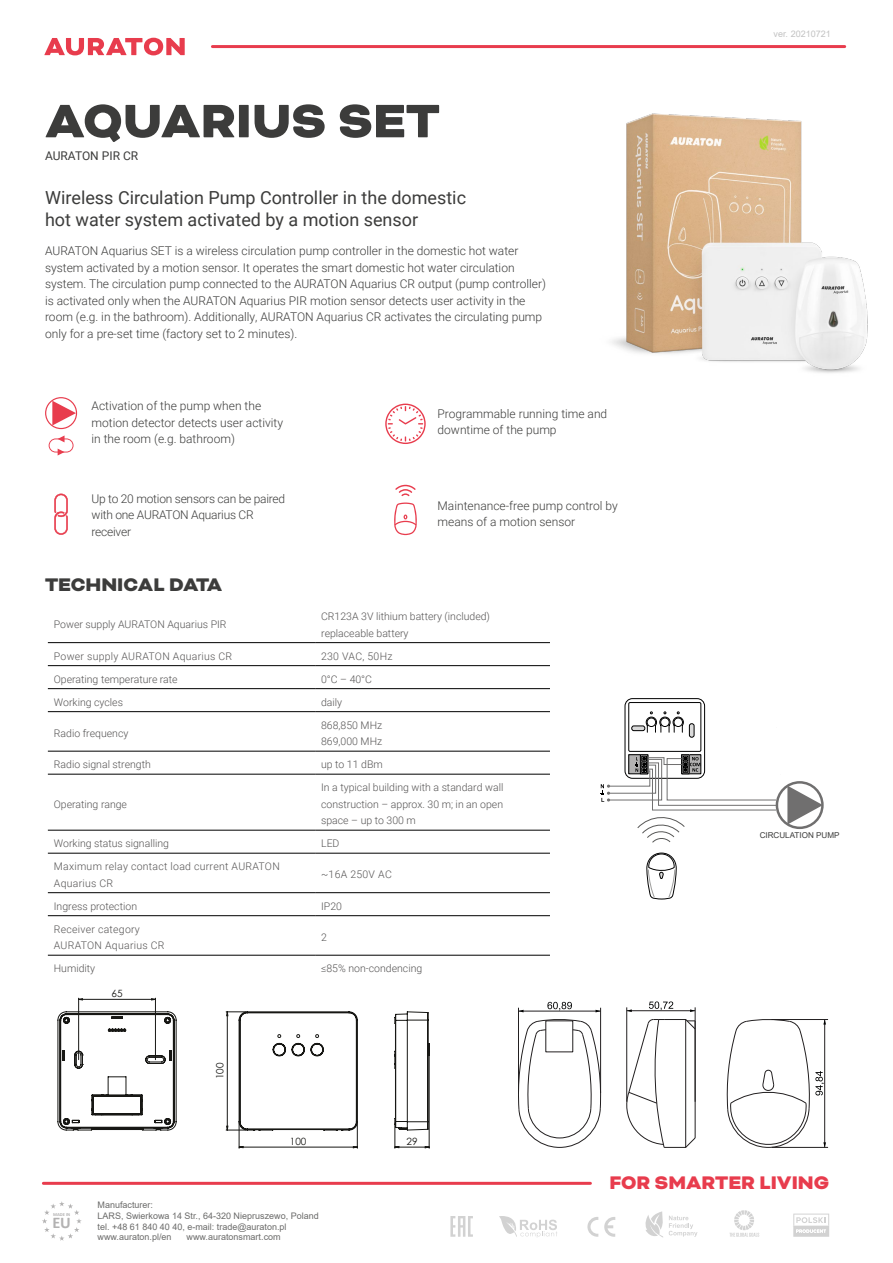
<style>
.page{position:relative;width:893px;height:1263px;background:#fff}
.page>*{position:absolute;margin:0;border:0;box-sizing:border-box;transform-origin:0 0}
.t1{font:900 54px "Bicyclette";color:#3c3c3b}
.t2{font:900 21px "Bicyclette";color:#e83c4d}
.t3{font:900 21px "Bicyclette";color:#3c3c3b}
.t4{font:18px/22.5px "Roboto";color:#3c3c3b}
.t5{font:700 16.35px "Calibri";color:#b3b2b2}
.t6{font:300 12px/16.5px "Roboto";color:#3c3c3b}
.t7{font:300 12px/16.5px "Roboto";letter-spacing:-.02em;color:#3c3c3b}
.t8{font:12px "Roboto";color:#3c3c3b}
.t9{font:300 10.5px/16.5px "Roboto";color:#555454}
.t10{font:300 10.5px/16.5px "Roboto";letter-spacing:.025em;color:#555454}
.t11{font:10.05px "Century Gothic";color:#171714}
.t12{font:9px/10.8px "Arial";color:#6b6b6a}
.t13{font:9px "Arial";color:#c2c2c2}
.t14{font:8.1px "Arial";color:#3c3c3b}
.t15{font:700 4.65px "Calibri";color:#b3b2b2}
</style>
<div class="page">
<svg style="left:42px;top:1201px;width:40px;height:40px"></svg>
<hr style="left:43px;top:1182px;width:547px;height:3px;background:#e83c4d">
<hr style="left:212px;top:45px;width:633px;height:3px;background:#e83c4d">
<svg style="left:44px;top:38px;width:141px;height:17px"></svg>
<svg style="left:604px;top:1217px;width:11px;height:20px"></svg>
<svg style="left:587px;top:1217px;width:11px;height:20px"></svg>
<svg style="left:499px;top:1216px;width:58px;height:21px"></svg>
<svg style="left:450px;top:1216px;width:23px;height:21px"></svg>
<svg style="left:645px;top:1211px;width:52px;height:26px"></svg>
<svg style="left:729px;top:1210px;width:30px;height:27px"></svg>
<svg style="left:793px;top:1213px;width:36px;height:24px"></svg>
<svg style="left:45px;top:397px;width:32px;height:32px"></svg>
<svg style="left:49px;top:435px;width:25px;height:20px"></svg>
<svg style="left:385px;top:404px;width:41px;height:40px"></svg>
<svg style="left:394px;top:502px;width:23px;height:33px"></svg>
<svg style="left:395px;top:485px;width:21px;height:11px"></svg>
<svg style="left:54px;top:494px;width:14px;height:41px"></svg>
<div style="left:664px;top:1019px;width:22px;height:129px;border:1px solid #221f20"></div>
<hr style="left:695px;top:1029px;width:1px;height:109px;background:#221f20">
<svg style="left:685px;top:1137px;width:11px;height:11px"></svg>
<svg style="left:685px;top:1018px;width:10px;height:12px"></svg>
<svg style="left:626px;top:1019px;width:39px;height:129px"></svg>
<svg style="left:518px;top:1019px;width:84px;height:129px"></svg>
<hr style="left:771px;top:1019px;width:57px;height:1px;background:#221f20">
<hr style="left:772px;top:1147px;width:56px;height:1px;background:#221f20">
<svg style="left:726px;top:1019px;width:100px;height:129px"></svg>
<hr style="left:695px;top:1007px;width:1px;height:95px;background:#221f20">
<hr style="left:626px;top:1007px;width:1px;height:95px;background:#221f20">
<hr style="left:627px;top:1010px;width:68px;height:1px;background:#221f20">
<svg style="left:627px;top:1009px;width:5px;height:3px"></svg>
<svg style="left:690px;top:1009px;width:5px;height:3px"></svg>
<svg style="left:649px;top:1001px;width:24px;height:9px"></svg>
<hr style="left:518px;top:1008px;width:1px;height:86px;background:#221f20">
<hr style="left:600px;top:1008px;width:1px;height:85px;background:#221f20">
<hr style="left:518px;top:1011px;width:83px;height:1px;background:#221f20">
<svg style="left:547px;top:1002px;width:25px;height:8px"></svg>
<hr style="left:155px;top:998px;width:1px;height:62px;background:#171714">
<hr style="left:78px;top:998px;width:1px;height:62px;background:#171714">
<svg style="left:78px;top:998px;width:77px;height:2px"></svg>
<svg style="left:226px;top:1011px;width:132px;height:137px"></svg>
<svg style="left:394px;top:1011px;width:36px;height:137px"></svg>
<svg style="left:57px;top:1011px;width:120px;height:119px"></svg>
<hr style="left:48px;top:642px;width:267px;height:1px;background:#000">
<hr style="left:315px;top:642px;width:235px;height:1px;background:#000">
<hr style="left:48px;top:665px;width:267px;height:1px;background:#000">
<hr style="left:315px;top:665px;width:235px;height:1px;background:#000">
<hr style="left:48px;top:688px;width:267px;height:1px;background:#000">
<hr style="left:315px;top:688px;width:235px;height:1px;background:#000">
<hr style="left:48px;top:711px;width:267px;height:1px;background:#000">
<hr style="left:315px;top:711px;width:235px;height:1px;background:#000">
<hr style="left:48px;top:751px;width:267px;height:1px;background:#000">
<hr style="left:315px;top:751px;width:235px;height:1px;background:#000">
<hr style="left:48px;top:774px;width:267px;height:1px;background:#000">
<hr style="left:315px;top:774px;width:235px;height:1px;background:#000">
<hr style="left:48px;top:830px;width:267px;height:1px;background:#000">
<hr style="left:315px;top:830px;width:235px;height:1px;background:#000">
<hr style="left:48px;top:853px;width:267px;height:1px;background:#000">
<hr style="left:315px;top:853px;width:235px;height:1px;background:#000">
<hr style="left:48px;top:892px;width:267px;height:1px;background:#000">
<hr style="left:315px;top:892px;width:235px;height:1px;background:#000">
<hr style="left:48px;top:915px;width:267px;height:1px;background:#000">
<hr style="left:315px;top:915px;width:235px;height:1px;background:#000">
<hr style="left:48px;top:955px;width:267px;height:1px;background:#000">
<hr style="left:315px;top:955px;width:235px;height:1px;background:#000">
<img style="left:612px;top:113px;width:256px;height:260px">
<div style="left:629px;top:702px;width:72px;height:49px;border:1px solid #000"></div>
<div style="left:625px;top:698px;width:80px;height:81px;border:1px solid #000;border-radius:7px"></div>
<svg style="left:646px;top:712px;width:37px;height:20px"></svg>
<div style="left:640px;top:755px;width:8px;height:19px;border:1px solid #000"></div>
<div style="left:632px;top:726px;width:13px;height:5px;background:#dadada;border-radius:2px"></div>
<div style="left:632px;top:726px;width:13px;height:5px;border:1px solid #000;border-radius:2px"></div>
<div style="left:689px;top:724px;width:5px;height:13px;background:#dadada;border-radius:2px"></div>
<div style="left:689px;top:723px;width:5px;height:14px;border:1px solid #000;border-radius:2px"></div>
<svg style="left:600px;top:756px;width:181px;height:87px"></svg>
<svg style="left:646px;top:852px;width:31px;height:48px"></svg>
<div style="left:776px;top:781px;width:48px;height:48px;border:2px solid #706f6f;border-radius:50%"></div>
<svg style="left:787px;top:786px;width:36px;height:38px"></svg>
<div style="left:745px;top:832px;width:109px;height:11px;background:#fff"></div>
<h1 class="t1" style="left:45px;top:89px;width:396px">AQUARIUS SET</h1>
<p class="t8" style="left:45px;top:147px;width:95px">AURATON PIR CR</p>
<h3 class="t4" style="left:45px;top:186px;width:422px">Wireless Circulation Pump Controller in the domestic hot water system activated by a motion sensor</h3>
<p class="t6" style="left:45px;top:242px;width:502px">AURATON Aquarius SET is a wireless circulation pump controller in the domestic hot water system activated by a motion sensor. It operates the smart domestic hot water circulation system. The circulation pump connected to the AURATON Aquarius CR output (pump controller) is activated only when the AURATON Aquarius PIR motion sensor detects user activity in the room (e.g. in the bathroom). Additionally, AURATON Aquarius CR activates the circulating pump only for a pre-set time (factory set to 2 minutes).</p>
<p class="t6" style="left:92px;top:397px;width:193px">Activation of the pump when the motion detector detects user activity in the room (e.g. bathroom)</p>
<p class="t6" style="left:438px;top:405px;width:171px">Programmable running time and downtime of the pump</p>
<p class="t7" style="left:92px;top:490px;width:195px">Up to 20 motion sensors can be paired with one AURATON Aquarius CR receiver</p>
<p class="t6" style="left:438px;top:497px;width:182px">Maintenance-free pump control by means of a motion sensor</p>
<h2 class="t3" style="left:45px;top:572px;width:179px">TECHNICAL DATA</h2>
<p class="t9" style="left:54px;top:616px;width:174px">Power supply AURATON Aquarius PIR</p>
<p class="t9" style="left:321px;top:608px;width:170px">CR123A 3V lithium battery (included) replaceable battery</p>
<p class="t10" style="left:54px;top:647px;width:180px">Power supply AURATON Aquarius CR</p>
<p class="t10" style="left:321px;top:647px;width:73px">230 VAC, 50Hz</p>
<p class="t9" style="left:54px;top:670px;width:125px">Operating temperature rate</p>
<p class="t9" style="left:321px;top:670px;width:52px">0°C – 40°C</p>
<p class="t9" style="left:54px;top:693px;width:71px">Working cycles</p>
<p class="t9" style="left:321px;top:693px;width:23px">daily</p>
<p class="t9" style="left:54px;top:724px;width:76px">Radio frequency</p>
<p class="t9" style="left:321px;top:716px;width:63px">868,850 MHz<br>869,000 MHz</p>
<p class="t9" style="left:54px;top:756px;width:99px">Radio signal strength</p>
<p class="t9" style="left:321px;top:756px;width:63px">up to 11 dBm</p>
<p class="t9" style="left:54px;top:795px;width:75px">Operating range</p>
<p class="t9" style="left:321px;top:779px;width:184px;text-align:justify">In a typical building with a standard wall construction – approx. 30 m; in an open space – up to 300 m</p>
<p class="t9" style="left:54px;top:835px;width:117px">Working status signalling</p>
<p class="t9" style="left:321px;top:835px;width:20px">LED</p>
<p class="t10" style="left:54px;top:858px;width:227px">Maximum relay contact load current AURATON<br>Aquarius CR</p>
<p class="t10" style="left:321px;top:866px;width:72px">~16A 250V AC</p>
<p class="t9" style="left:54px;top:897px;width:85px">Ingress protection</p>
<p class="t9" style="left:321px;top:897px;width:22px">IP20</p>
<p class="t10" style="left:54px;top:920px;width:112px">Receiver category<br>AURATON Aquarius CR</p>
<p class="t9" style="left:321px;top:928px;width:7px">2</p>
<p class="t9" style="left:54px;top:960px;width:43px">Humidity</p>
<p class="t9" style="left:321px;top:960px;width:103px">≤85% non-condencing</p>
<p class="t11" style="left:112px;top:986px;width:13px">65</p>
<p class="t11" style="left:213px;top:1079px;width:18px;rotate:-90deg">100</p>
<p class="t11" style="left:290px;top:1134px;width:18px">100</p>
<p class="t11" style="left:406px;top:1134px;width:13px">29</p>
<p class="t13" style="left:774px;top:28px;width:59px">ver. 20210721</p>
<p class="t14" style="left:760px;top:829px;width:81px">CIRCULATION PUMP</p>
<p class="t14" style="left:776px;top:831px;width:51px">POMPA CWU</p>
<p class="t15" style="left:53px;top:1211px;width:19px">MADE IN</p>
<h3 class="t5" style="left:52px;top:1211px;width:20px">EU</h3>
<p class="t12" style="left:98px;top:1199px;width:223px">Manufacturer:<br>LARS, Swierkowa 14 Str., 64-320 Niepruszewo, Poland tel. +48 61 840 40 40, e-mail: trade@auraton.pl www.auraton.pl/en</p>
<p class="t12" style="left:187px;top:1232px;width:96px">www.auratonsmart.com</p>
<h2 class="t2" style="left:609px;top:1170px;width:221px">FOR SMARTER LIVING</h2>
</div>
